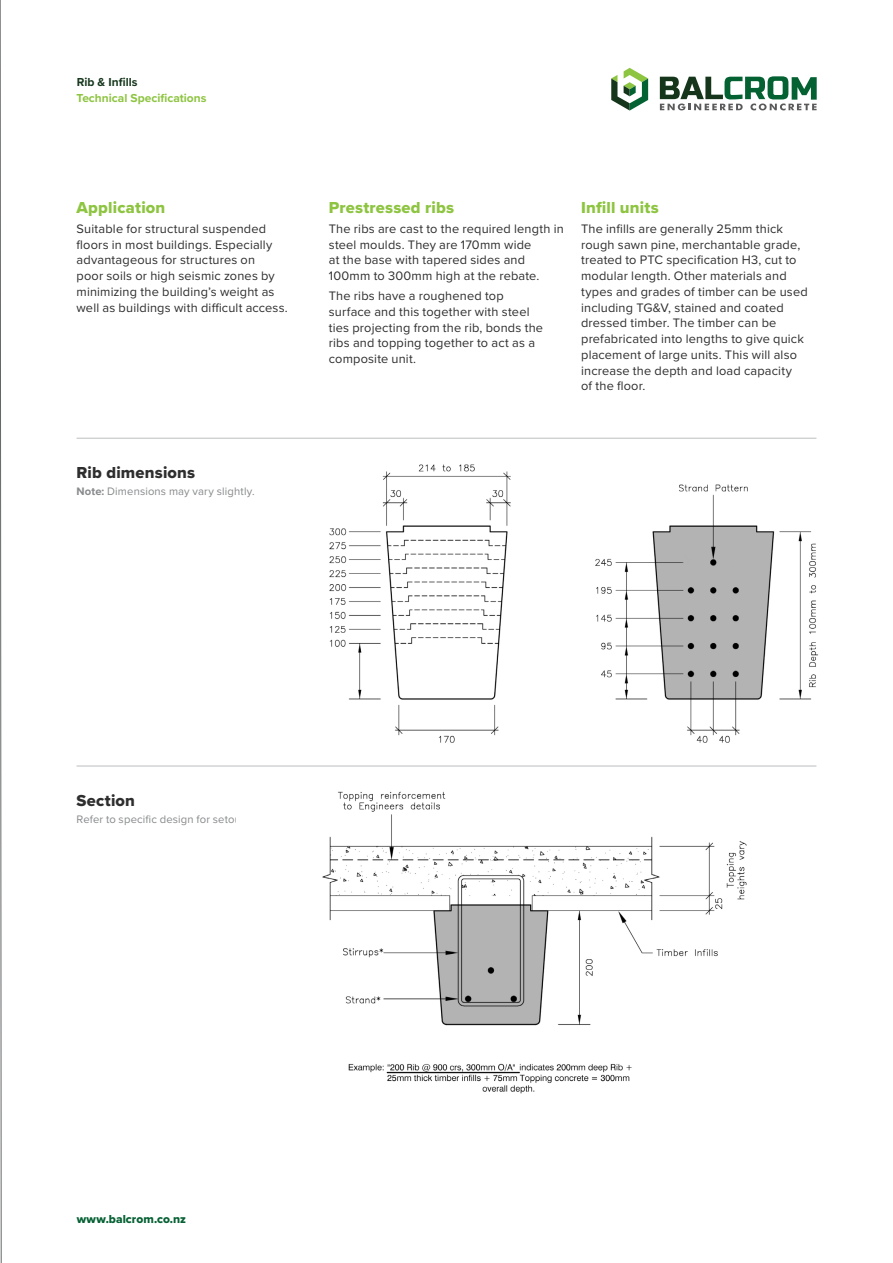
<style>
.page{position:relative;width:893px;height:1263px;background:#fff}
.page>*{position:absolute;margin:0;border:0;box-sizing:border-box;transform-origin:0 0}
.t1{font:16.5px "Proxima Nova Extrabld";letter-spacing:.01em;color:#8dc440}
.t2{font:16.5px "Proxima Nova Extrabld";letter-spacing:.015em;color:#2e2e2f}
.t3{font:12.75px/15.8px "Proxima Nova";letter-spacing:.015em;color:#2e2e2f}
.t4{font:700 12px "Proxima Nova";color:#8dc440}
.t5{font:12px "Proxima Nova Extrabld";letter-spacing:.005em;color:#066134}
.t6{font:700 12px "Proxima Nova";color:#16371c}
.t7{font:11.25px "Proxima Nova";letter-spacing:.015em;color:#87898b}
.s1{font-weight:700}
</style>
<div class="page">
<svg style="left:660px;top:76px;width:157px;height:34px"></svg>
<svg style="left:611px;top:68px;width:37px;height:43px"></svg>
<svg style="left:0;top:0;width:2px;height:1263px"></svg>
<hr style="left:77px;top:438px;width:739px;height:1px;background:#bcbec0">
<hr style="left:77px;top:766px;width:739px;height:1px;background:#bcbec0">
<img style="left:329px;top:464px;width:490px;height:279px">
<img style="left:322px;top:791px;width:425px;height:303px">
<p class="t6" style="left:77px;top:73px;width:62px">Rib &amp; Infills</p>
<p class="t4" style="left:77px;top:89px;width:131px">Technical Specifications</p>
<p class="t1" style="left:77px;top:195px;width:90px">Application</p>
<p class="t3" style="left:77px;top:220px;width:213px">Suitable for structural suspended floors in most buildings. Especially advantageous for structures on<br>poor soils or high seismic zones by minimizing the building’s weight as well as buildings with difficult access.</p>
<p class="t2" style="left:77px;top:460px;width:120px">Rib dimensions</p>
<p class="t7" style="left:77px;top:483px;width:180px"><span class="s1">Note:</span> Dimensions may vary slightly.</p>
<p class="t1" style="left:329px;top:195px;width:127px">Prestressed ribs</p>
<p class="t3" style="left:329px;top:220px;width:236px">The ribs are cast to the required length in steel moulds. They are 170mm wide<br>at the base with tapered sides and 100mm to 300mm high at the rebate.</p>
<p class="t3" style="left:329px;top:287px;width:216px">The ribs have a roughened top surface and this together with steel ties projecting from the rib, bonds the ribs and topping together to act as a composite unit.</p>
<p class="t1" style="left:581px;top:195px;width:79px">Infill units</p>
<p class="t3" style="left:581px;top:220px;width:228px">The infills are generally 25mm thick rough sawn pine, merchantable grade, treated to PTC specification H3, cut to modular length. Other materials and types and grades of timber can be used including TG&amp;V, stained and coated dressed timber. The timber can be prefabricated into lengths to give quick placement of large units. This will also increase the depth and load capacity<br>of the floor.</p>
<p class="t2" style="left:77px;top:788px;width:60px">Section</p>
<p class="t7" style="left:77px;top:811px;width:169px">Refer to specific design for setout</p>
<p class="t5" style="left:77px;top:1209px;width:111px">www.balcrom.co.nz</p>
</div>
